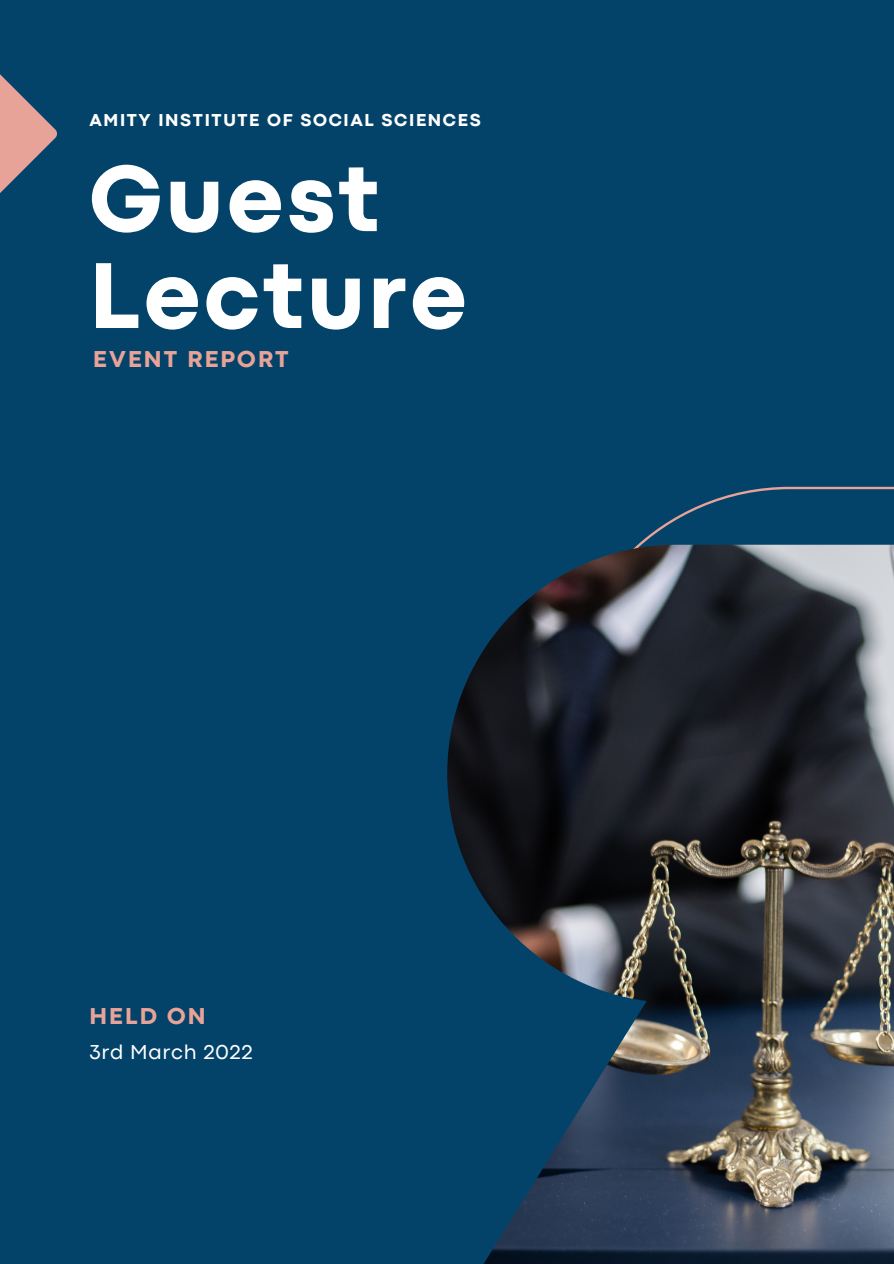
<style>
.page{position:relative;width:894px;height:1264px;background:#fff}
.page>*{position:absolute;margin:0;border:0;box-sizing:border-box;transform-origin:0 0}
.t1{font:800 97.5px "Codec Pro";letter-spacing:.035em;color:#fff}
.t2{font:800 24px "Codec Pro";letter-spacing:.09em;color:#e8a399}
.t3{font:21px "Codec Pro";letter-spacing:.035em;color:#fff}
.t4{font:800 18px "Codec Pro";letter-spacing:.09em;color:#fff}
</style>
<div class="page">
<div style="left:0;top:0;width:893px;height:1263px;background:#044369"></div>
<img style="left:447px;top:544px;width:446px;height:719px">
<svg style="left:0;top:74px;width:57px;height:119px"></svg>
<p class="t4" style="left:89px;top:113px;width:392px">AMITY INSTITUTE OF SOCIAL SCIENCES</p>
<p class="t1" style="left:89px;top:164px;width:291px">Guest</p>
<p class="t1" style="left:89px;top:261px;width:378px">Lecture</p>
<p class="t2" style="left:93px;top:350px;width:197px">EVENT REPORT</p>
<p class="t2" style="left:89px;top:1007px;width:118px">HELD ON</p>
<p class="t3" style="left:89px;top:1044px;width:165px">3rd March 2022</p>
</div>
